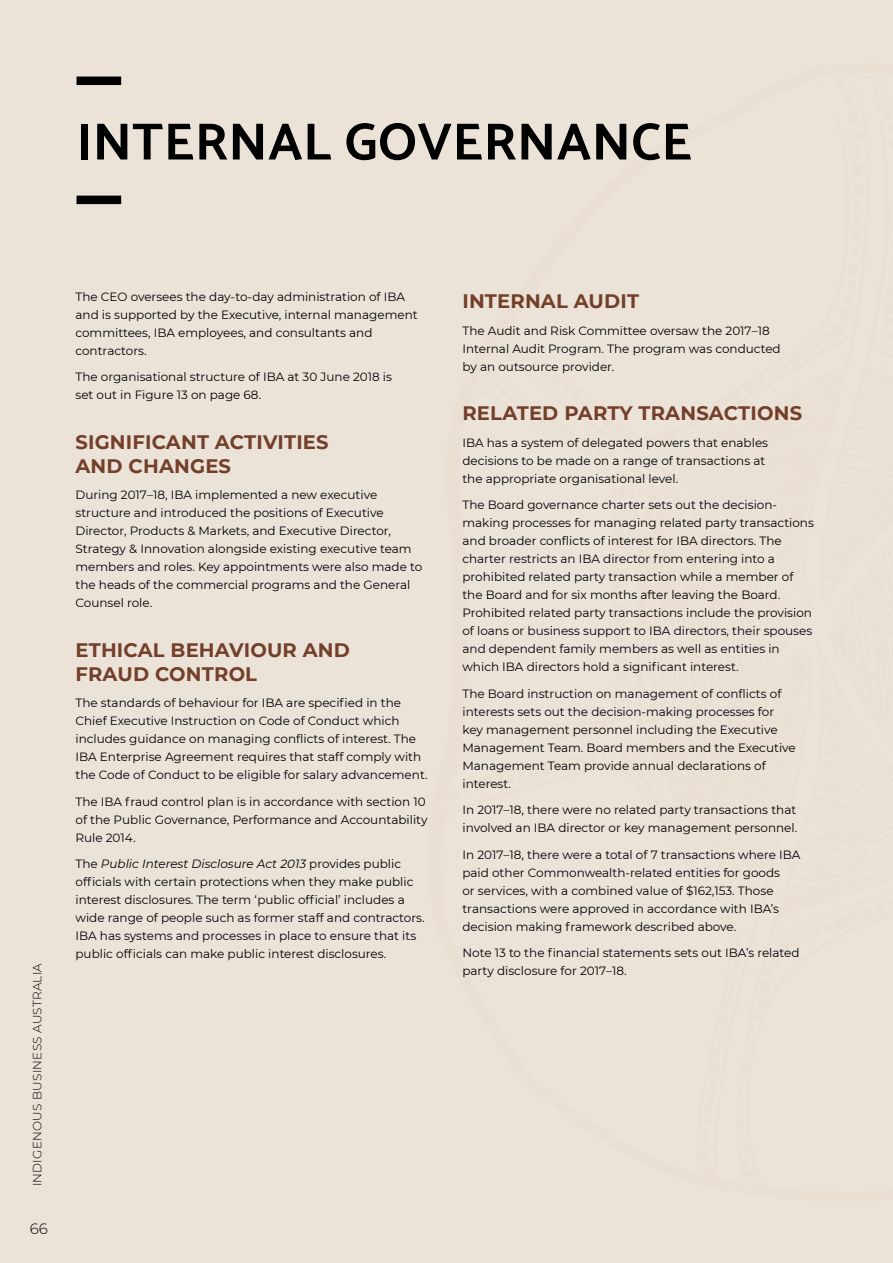
<style>
.page{position:relative;width:893px;height:1263px;background:#ebe3d8}
.page>*{position:absolute;margin:0;border:0;box-sizing:border-box;transform-origin:0 0}
.t1{font:700 52.5px "Catamaran";letter-spacing:.01em;color:#000}
.t2{font:700 19.5px/24px "Montserrat";letter-spacing:.01em;color:#743f2a}
.t3{font:300 15px "Montserrat";color:#000}
.t4{font:12px/18px "Montserrat";color:#000}
.t5{font:300 12px "Montserrat";letter-spacing:.02em;color:#000}
.s1{font-style:italic}
</style>
<div class="page">
<div style="left:77px;top:77px;width:44px;height:8px;background:#000"></div>
<div style="left:77px;top:196px;width:44px;height:8px;background:#000"></div>
<h1 class="t1" style="left:77px;top:111px;width:617px">INTERNAL GOVERNANCE</h1>
<p class="t5" style="left:29px;top:1186px;width:225px;rotate:-90deg">INDIGENOUS BUSINESS AUSTRALIA</p>
<p class="t3" style="left:30px;top:1218px;width:20px">66</p>
<p class="t4" style="left:75px;top:287px;width:344px">The CEO oversees the day-to-day administration of IBA and is supported by the Executive, internal management committees, IBA employees, and consultants and contractors.</p>
<p class="t4" style="left:75px;top:368px;width:318px">The organisational structure of IBA at 30 June 2018 is set out in Figure 13 on page 68.</p>
<h2 class="t2" style="left:75px;top:429px;width:255px">SIGNIFICANT ACTIVITIES<br>AND CHANGES</h2>
<p class="t4" style="left:75px;top:486px;width:348px">During 2017–18, IBA implemented a new executive structure and introduced the positions of Executive Director, Products &amp; Markets, and Executive Director, Strategy &amp; Innovation alongside existing executive team members and roles. Key appointments were also made to the heads of the commercial programs and the General Counsel role.</p>
<h2 class="t2" style="left:75px;top:637px;width:276px">ETHICAL BEHAVIOUR AND<br>FRAUD CONTROL</h2>
<p class="t4" style="left:75px;top:694px;width:354px">The standards of behaviour for IBA are specified in the Chief Executive Instruction on Code of Conduct which includes guidance on managing conflicts of interest. The IBA Enterprise Agreement requires that staff comply with the Code of Conduct to be eligible for salary advancement.</p>
<p class="t4" style="left:75px;top:792px;width:353px">The IBA fraud control plan is in accordance with section 10 of the Public Governance, Performance and Accountability<br>Rule 2014.</p>
<p class="t4" style="left:75px;top:855px;width:351px">The <span class="s1">Public Interest Disclosure Act 2013</span> provides public officials with certain protections when they make public interest disclosures. The term ‘public official’ includes a wide range of people such as former staff and contractors.<br>IBA has systems and processes in place to ensure that its public officials can make public interest disclosures.</p>
<h2 class="t2" style="left:462px;top:288px;width:178px">INTERNAL AUDIT</h2>
<p class="t4" style="left:462px;top:321px;width:320px">The Audit and Risk Committee oversaw the 2017–18<br>Internal Audit Program. The program was conducted by an outsource provider.</p>
<h2 class="t2" style="left:462px;top:400px;width:341px">RELATED PARTY TRANSACTIONS</h2>
<p class="t4" style="left:462px;top:433px;width:307px">IBA has a system of delegated powers that enables decisions to be made on a range of transactions at the appropriate organisational level.</p>
<p class="t4" style="left:462px;top:495px;width:353px">The Board governance charter sets out the decision&shy;making processes for managing related party transactions and broader conflicts of interest for IBA directors. The charter restricts an IBA director from entering into a prohibited related party transaction while a member of the Board and for six months after leaving the Board.<br>Prohibited related party transactions include the provision of loans or business support to IBA directors, their spouses and dependent family members as well as entities in which IBA directors hold a significant interest.</p>
<p class="t4" style="left:462px;top:684px;width:335px">The Board instruction on management of conflicts of interests sets out the decision-making processes for key management personnel including the Executive Management Team. Board members and the Executive Management Team provide annual declarations of interest.</p>
<p class="t4" style="left:462px;top:800px;width:336px">In 2017–18, there were no related party transactions that involved an IBA director or key management personnel.</p>
<p class="t4" style="left:462px;top:845px;width:340px">In 2017–18, there were a total of 7 transactions where IBA paid other Commonwealth-related entities for goods<br>or services, with a combined value of $162,153. Those transactions were approved in accordance with IBA’s decision making framework described above.</p>
<p class="t4" style="left:462px;top:943px;width:339px">Note 13 to the financial statements sets out IBA’s related party disclosure for 2017–18.</p>
</div>
